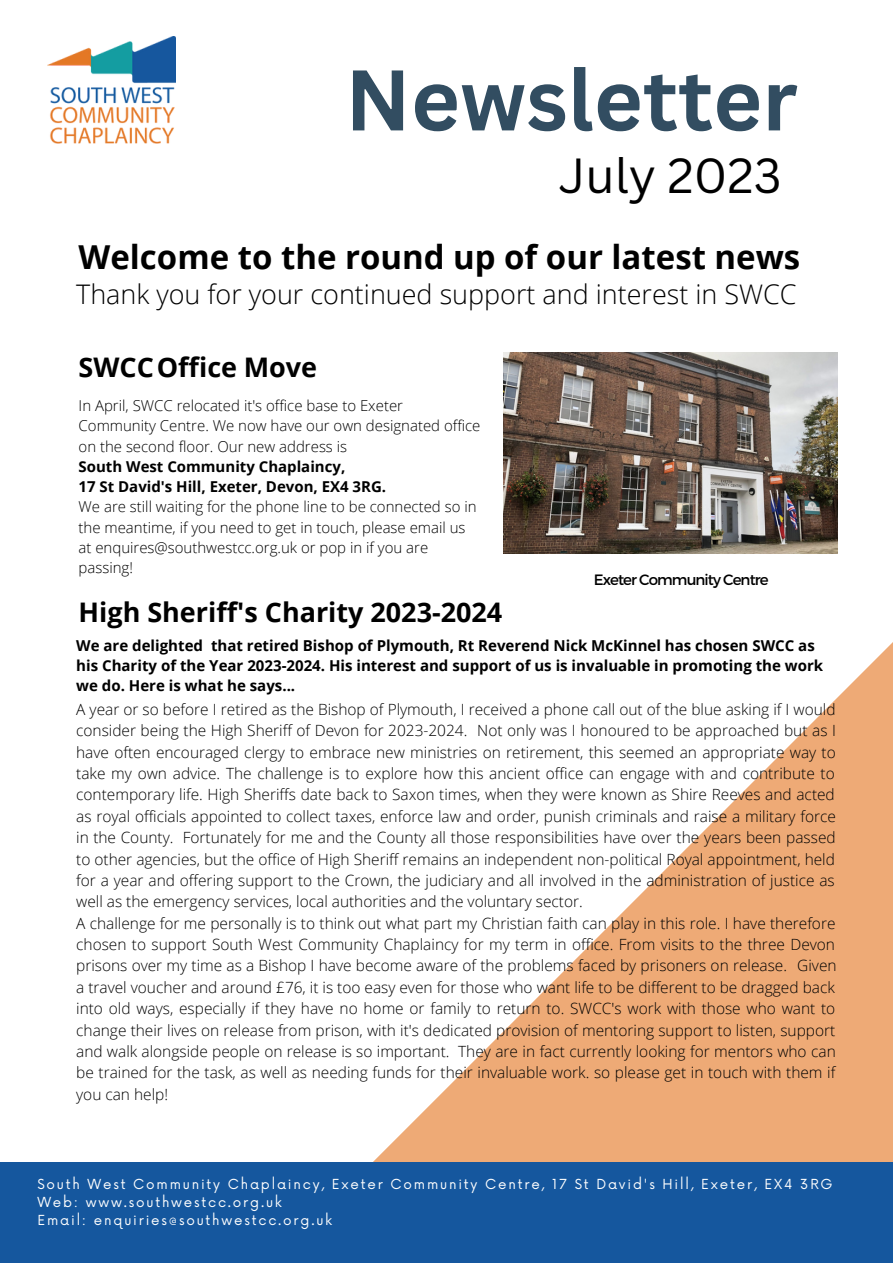
<style>
.page{position:relative;width:893px;height:1264px;background:#fff}
.page>*{position:absolute;margin:0;border:0;box-sizing:border-box;transform-origin:0 0}
.t1{font:700 84px "Canva Sans";color:#324d61}
.t2{font:48px "Canva Sans";color:#000}
.t3{font:700 33px "Open Sans";color:#000}
.t4{font:300 27px "Open Sans";color:#000}
.t5{font:700 27px "Open Sans";color:#000}
.t6{font:300 15.45px/21.3px "Open Sans";color:#000;text-align:justify}
.t7{font:300 15px/20.2px "Open Sans";color:#000}
.t8{font:700 15px/20.2px "Open Sans";color:#000}
.t9{font:15px "Montserrat";letter-spacing:-.06em;color:#000}
.t10{font:13.5px "Now";letter-spacing:.135em;color:#fff}
</style>
<div class="page">
<svg style="left:373px;top:496px;width:519px;height:666px"></svg>
<div style="left:0;top:1162px;width:892px;height:100px;background:#15579e"></div>
<img style="left:47px;top:36px;width:128px;height:108px">
<img style="left:503px;top:352px;width:334px;height:202px">
<p class="t1" style="left:345px;top:41px;width:454px">Newsletter</p>
<p class="t2" style="left:558px;top:142px;width:224px">July 2023</p>
<p class="t3" style="left:79px;top:233px;width:723px">Welcome to the round up of our latest news</p>
<p class="t4" style="left:76px;top:275px;width:722px">Thank you for your continued support and interest in SWCC</p>
<p class="t5" style="left:79px;top:348px;width:240px">SWCCOffice Move</p>
<p class="t7" style="left:79px;top:395px;width:403px">In April, SWCC relocated it's office base to Exeter<br>Community Centre. We now have our own designated office on the second floor. Our new address is</p>
<p class="t8" style="left:79px;top:456px;width:268px">South West Community Chaplaincy,</p>
<p class="t8" style="left:79px;top:476px;width:309px">17 St David's Hill, Exeter, Devon, EX4 3RG.</p>
<p class="t7" style="left:79px;top:496px;width:399px">We are still waiting for the phone line to be connected so in the meantime, if you need to get in touch, please email us at enquires@southwestcc.org.uk or pop in if you are passing!</p>
<p class="t5" style="left:79px;top:593px;width:425px">High Sheriff's Charity 2023-2024</p>
<p class="t9" style="left:593px;top:570px;width:176px">Exeter Community Centre</p>
<p class="t8" style="left:76px;top:634px;width:748px">We are delighted that retired Bishop of Plymouth, Rt Reverend Nick McKinnel has chosen SWCC as his Charity of the Year 2023-2024. His interest and support of us is invaluable in promoting the work we do. Here is what he says...</p>
<p class="t6" style="left:76px;top:698px;width:761px">A year or so before I retired as the Bishop of Plymouth, I received a phone call out of the blue asking if I would consider being the High Sheriff of Devon for 2023-2024. Not only was I honoured to be approached but as I have often encouraged clergy to embrace new ministries on retirement, this seemed an appropriate way to take my own advice. The challenge is to explore how this ancient office can engage with and contribute to contemporary life. High Sheriffs date back to Saxon times, when they were known as Shire Reeves and acted as royal officials appointed to collect taxes, enforce law and order, punish criminals and raise a military force in the County. Fortunately for me and the County all those responsibilities have over the years been passed to other agencies, but the office of High Sheriff remains an independent non-political Royal appointment, held for a year and offering support to the Crown, the judiciary and all involved in the administration of justice as well as the emergency services, local authorities and the voluntary sector.</p>
<p class="t6" style="left:76px;top:912px;width:761px">A challenge for me personally is to think out what part my Christian faith can play in this role. I have therefore chosen to support South West Community Chaplaincy for my term in office. From visits to the three Devon prisons over my time as a Bishop I have become aware of the problems faced by prisoners on release. Given a travel voucher and around £76, it is too easy even for those who want life to be different to be dragged back into old ways, especially if they have no home or family to return to. SWCC's work with those who want to change their lives on release from prison, with it's dedicated provision of mentoring support to listen, support and walk alongside people on release is so important. They are in fact currently looking for mentors who can be trained for the task, as well as needing funds for their invaluable work. so please get in touch with them if you can help!</p>
<p class="t10" style="left:37px;top:1176px;width:796px">South West Community Chaplaincy, Exeter Community Centre, 17 St David's Hill, Exeter, EX4 3RG</p>
<p class="t10" style="left:37px;top:1194px;width:246px">Web: www.southwestcc.org.uk</p>
<p class="t10" style="left:37px;top:1212px;width:296px">Email: enquiries@southwestcc.org.uk</p>
</div>
